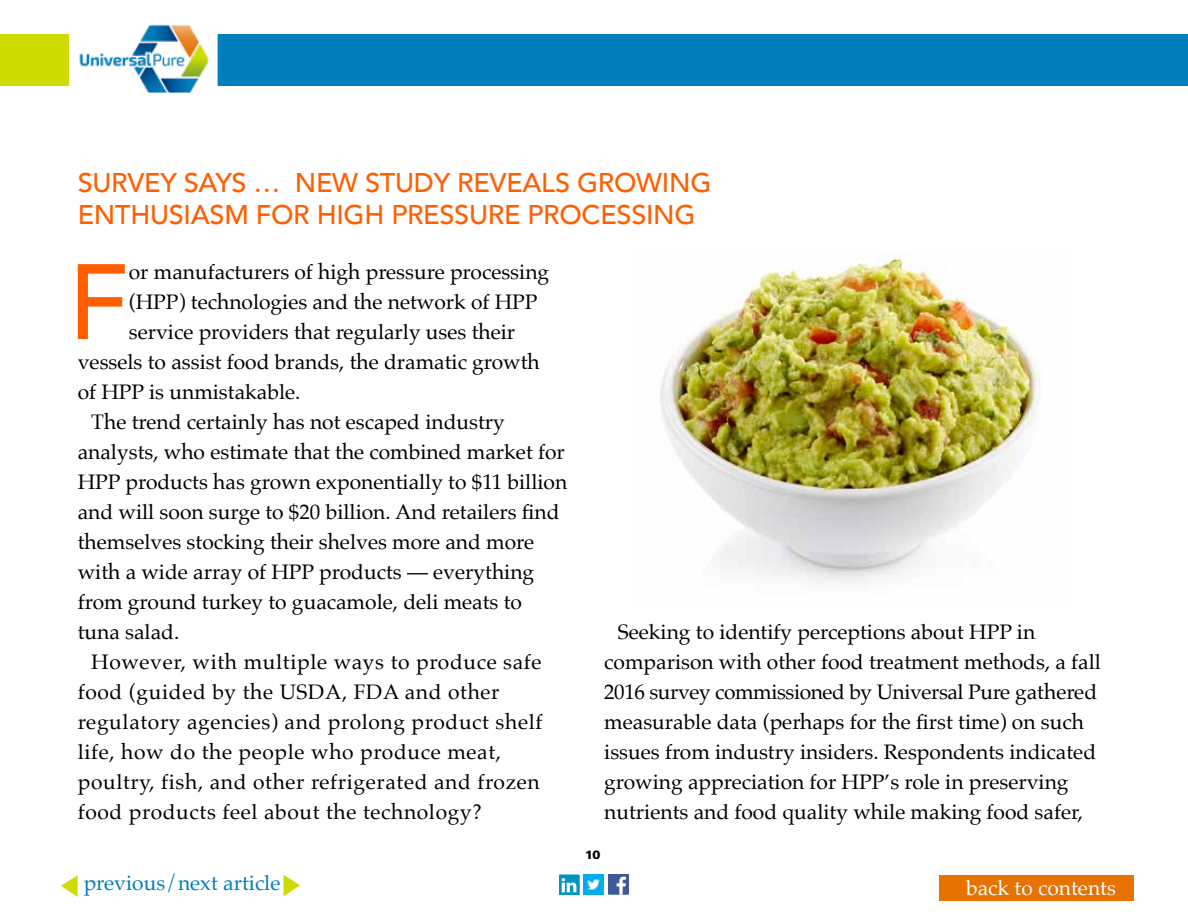
<style>
.page{position:relative;width:1188px;height:918px;background:#fff}
.page>*{position:absolute;margin:0;border:0;box-sizing:border-box;transform-origin:0 0}
.t1{font:500 105.75px "Avenir";color:#ff5f00}
.t2{font:500 27px/32.4px "Avenir";letter-spacing:-.01em;color:#ff5f00}
.t3{font:21px/30px "Palatino";color:#000}
.t4{font:21px "Palatino";letter-spacing:.03em;color:#000}
.t5{font:21px "Palatino";color:#007dbb}
.t6{font:21px "Palatino";color:#fff}
.t7{font:900 12px "Univers";color:#000}
</style>
<div class="page">
<svg style="left:609px;top:874px;width:20px;height:21px"></svg>
<img style="left:583px;top:874px;width:20px;height:21px">
<svg style="left:559px;top:874px;width:20px;height:21px"></svg>
<div style="left:0;top:34px;width:70px;height:52px;background:#cddb00"></div>
<div style="left:218px;top:34px;width:970px;height:52px;background:#007dbb"></div>
<svg style="left:61px;top:875px;width:17px;height:22px"></svg>
<svg style="left:284px;top:875px;width:16px;height:21px"></svg>
<div style="left:940px;top:875px;width:194px;height:26px;background:#e87200"></div>
<img style="left:79px;top:24px;width:130px;height:68px">
<div style="left:69px;top:19px;width:149px;height:76px;border:2px solid #fff"></div>
<img style="left:660px;top:252px;width:380px;height:331px">
<p class="t2" style="left:78px;top:165px;width:635px">SURVEY SAYS … NEW STUDY REVEALS GROWING<br>ENTHUSIASM FOR HIGH PRESSURE PROCESSING</p>
<h1 class="t1" style="left:68px;top:211px;width:62px">F</h1>
<p class="t3" style="left:129px;top:257px;width:422px">or manufacturers of high pressure processing</p>
<p class="t3" style="left:129px;top:287px;width:410px">(HPP) technologies and the network of HPP</p>
<p class="t3" style="left:129px;top:317px;width:388px">service providers that regularly uses their</p>
<p class="t3" style="left:78px;top:347px;width:464px">vessels to assist food brands, the dramatic growth</p>
<p class="t3" style="left:78px;top:377px;width:224px">of HPP is unmistakable.</p>
<p class="t3" style="left:91px;top:407px;width:415px">The trend certainly has not escaped industry</p>
<p class="t3" style="left:78px;top:437px;width:489px">analysts, who estimate that the combined market for</p>
<p class="t3" style="left:78px;top:467px;width:491px">HPP products has grown exponentially to $11 billion</p>
<p class="t3" style="left:78px;top:497px;width:483px">and will soon surge to $20 billion. And retailers find</p>
<p class="t3" style="left:78px;top:527px;width:458px">themselves stocking their shelves more and more</p>
<p class="t3" style="left:78px;top:557px;width:458px">with a wide array of HPP products — everything</p>
<p class="t3" style="left:78px;top:587px;width:446px">from ground turkey to guacamole, deli meats to</p>
<p class="t3" style="left:78px;top:617px;width:103px">tuna salad.</p>
<p class="t4" style="left:91px;top:644px;width:452px">However, with multiple ways to produce safe</p>
<p class="t4" style="left:78px;top:674px;width:423px">food (guided by the USDA, FDA and other</p>
<p class="t4" style="left:78px;top:705px;width:466px">regulatory agencies) and prolong product shelf</p>
<p class="t4" style="left:78px;top:735px;width:425px">life, how do the people who produce meat,</p>
<p class="t4" style="left:78px;top:765px;width:464px">poultry, fish, and other refrigerated and frozen</p>
<p class="t4" style="left:78px;top:795px;width:405px">food products feel about the technology?</p>
<p class="t3" style="left:604px;top:617px;width:498px;text-indent:14px">Seeking to identify perceptions about HPP in comparison with other food treatment methods, a fall 2016 survey commissioned by Universal Pure gathered measurable data (perhaps for the first time) on such issues from industry insiders. Respondents indicated growing appreciation for HPP’s role in preserving nutrients and food quality while making food safer,</p>
<p class="t7" style="left:585px;top:847px;width:17px">10</p>
<p class="t5" style="left:84px;top:865px;width:198px">previous/next article</p>
<p class="t6" style="left:966px;top:870px;width:151px">back to contents</p>
</div>
